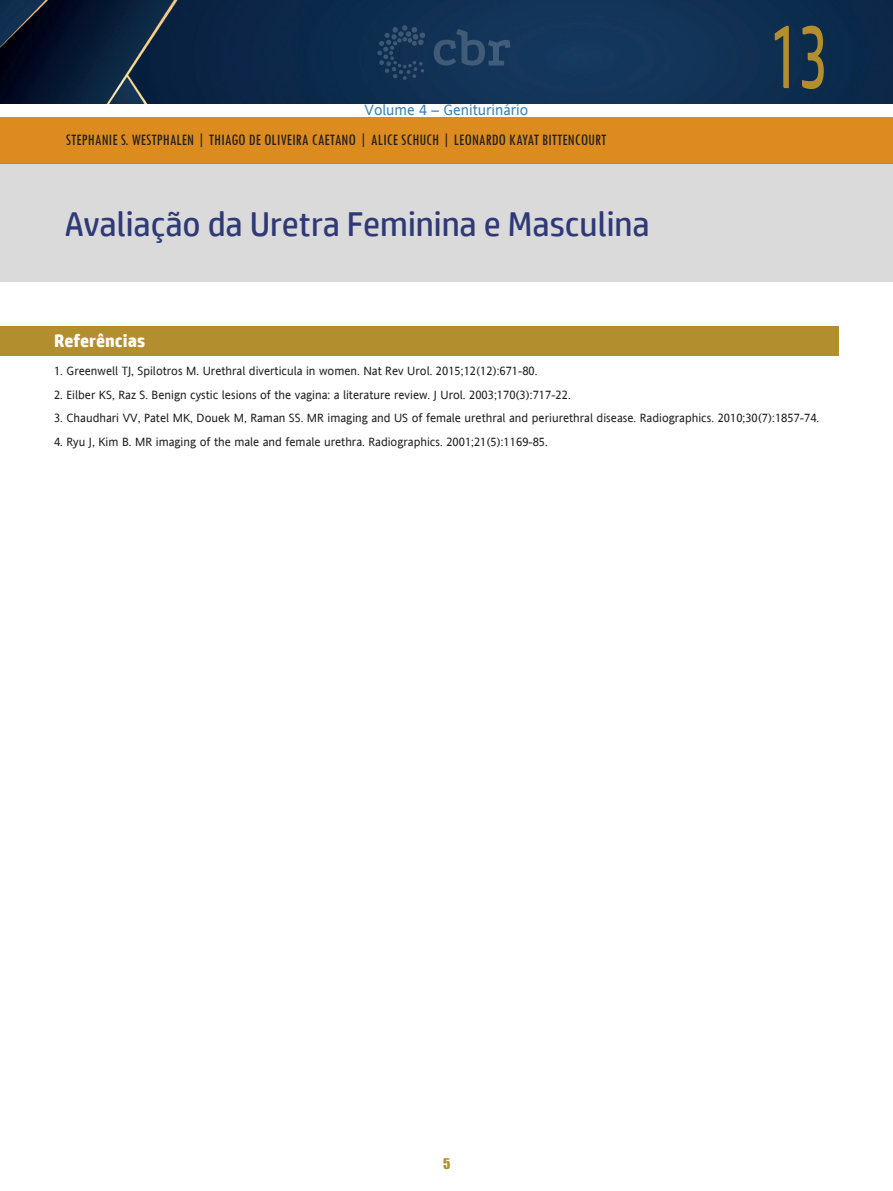
<style>
.page{position:relative;width:893px;height:1191px;background:#fff}
.page>*{position:absolute;margin:0;border:0;box-sizing:border-box;transform-origin:0 0}
.numero_capitulo{font:90px "HP Simplified";color:#b38e2e;scale:.6 1}
.titulo_capitulo{font:34.5px "HP Simplified";color:#2f3977}
.referencias_titulo{font:700 18px "HP Simplified";color:#fff}
.autores{font:condensed 16.5px "Tw Cen";color:#231f20}
.t1{font:15px "Andale Sansfor VST";color:#3981b6}
.t2{font:13.5px "Impact";color:#b38e2e}
.referencias_massa{font:12px "Andale Sansfor VST";color:#231f20}
</style>
<div class="page">
<img style="left:0;top:0;width:893px;height:103px">
<div style="left:0;top:117px;width:893px;height:46px;background:#dc8b1f"></div>
<div style="left:0;top:163px;width:893px;height:119px;background:#dadadb"></div>
<svg style="left:434px;top:29px;width:76px;height:37px;background:#224263"></svg>
<svg style="left:377px;top:25px;width:48px;height:55px;background:#1a3859"></svg>
<div style="left:0;top:326px;width:839px;height:30px;background:#b38e2e"></div>
<p class="t1" style="left:365px;top:100px;width:165px">Volume 4 – Geniturinário</p>
<p class="autores" style="left:66px;top:129px;width:542px">STEPHANIE S. WESTPHALEN | THIAGO DE OLIVEIRA CAETANO | ALICE SCHUCH | LEONARDO KAYAT BITTENCOURT</p>
<p class="titulo_capitulo" style="left:65px;top:204px;width:586px">Avaliação da Uretra Feminina e Masculina</p>
<p class="numero_capitulo" style="left:770px;top:5px;width:98px">13</p>
<p class="referencias_titulo" style="left:54px;top:330px;width:93px">Referências</p>
<p class="referencias_massa" style="left:54px;top:362px;width:485px">1. Greenwell TJ, Spilotros M. Urethral diverticula in women. Nat Rev Urol. 2015;12(12):671-80.</p>
<p class="referencias_massa" style="left:54px;top:386px;width:518px">2. Eilber KS, Raz S. Benign cystic lesions of the vagina: a literature review. J Urol. 2003;170(3):717-22.</p>
<p class="referencias_massa" style="left:54px;top:409px;width:767px">3. Chaudhari VV, Patel MK, Douek M, Raman SS. MR imaging and US of female urethral and periurethral disease. Radiographics. 2010;30(7):1857-74.</p>
<p class="referencias_massa" style="left:54px;top:433px;width:495px">4. Ryu J, Kim B. MR imaging of the male and female urethra. Radiographics. 2001;21(5):1169-85.</p>
<p class="t2" style="left:443px;top:1153px;width:9px">5</p>
</div>
